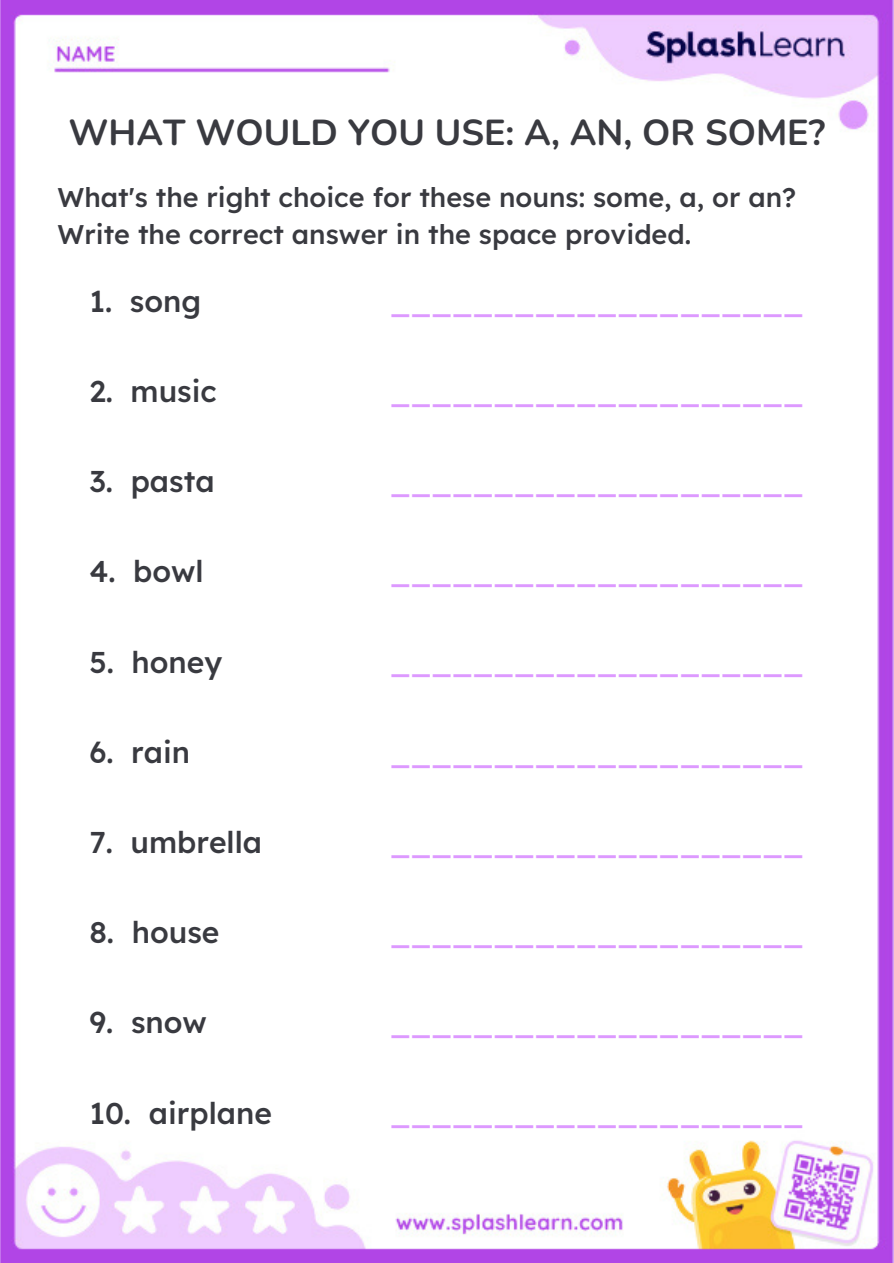
<style>
.page{position:relative;width:894px;height:1263px;background:#fff}
.page>*{position:absolute;margin:0;border:0;box-sizing:border-box;transform-origin:0 0}
.t1{font:700 36px "Nunito";color:#393a40}
.t2{font:500 30px "Lexend";color:#d9f}
.t3{font:500 30px "Lexend";color:#393a40}
.t4{font:500 27px/37.2px "Lexend";color:#393a40}
</style>
<div class="page">
<img style="left:0;top:1px;width:893px;height:1261px">
<h1 class="t1" style="left:68px;top:108px;width:758px">WHAT WOULD YOU USE: A, AN, OR SOME?</h1>
<p class="t4" style="left:58px;top:178px;width:740px">What's the right choice for these nouns: some, a, or an?<br>Write the correct answer in the space provided.</p>
<p class="t3" style="left:89px;top:282px;width:113px">1. song</p>
<p class="t3" style="left:89px;top:372px;width:129px">2. music</p>
<p class="t3" style="left:89px;top:462px;width:127px">3. pasta</p>
<p class="t3" style="left:89px;top:552px;width:116px">4. bowl</p>
<p class="t3" style="left:89px;top:642px;width:134px">5. honey</p>
<p class="t3" style="left:89px;top:732px;width:102px">6. rain</p>
<p class="t3" style="left:89px;top:822px;width:174px">7. umbrella</p>
<p class="t3" style="left:89px;top:913px;width:131px">8. house</p>
<p class="t3" style="left:89px;top:1003px;width:119px">9. snow</p>
<p class="t3" style="left:89px;top:1093px;width:184px">10. airplane</p>
<p class="t2" style="left:390px;top:282px;width:415px">____________________</p>
<p class="t2" style="left:390px;top:372px;width:415px">____________________</p>
<p class="t2" style="left:390px;top:462px;width:415px">____________________</p>
<p class="t2" style="left:390px;top:552px;width:415px">____________________</p>
<p class="t2" style="left:390px;top:642px;width:415px">____________________</p>
<p class="t2" style="left:390px;top:732px;width:415px">____________________</p>
<p class="t2" style="left:390px;top:822px;width:415px">____________________</p>
<p class="t2" style="left:390px;top:912px;width:415px">____________________</p>
<p class="t2" style="left:390px;top:1002px;width:415px">____________________</p>
<p class="t2" style="left:390px;top:1093px;width:415px">____________________</p>
</div>
